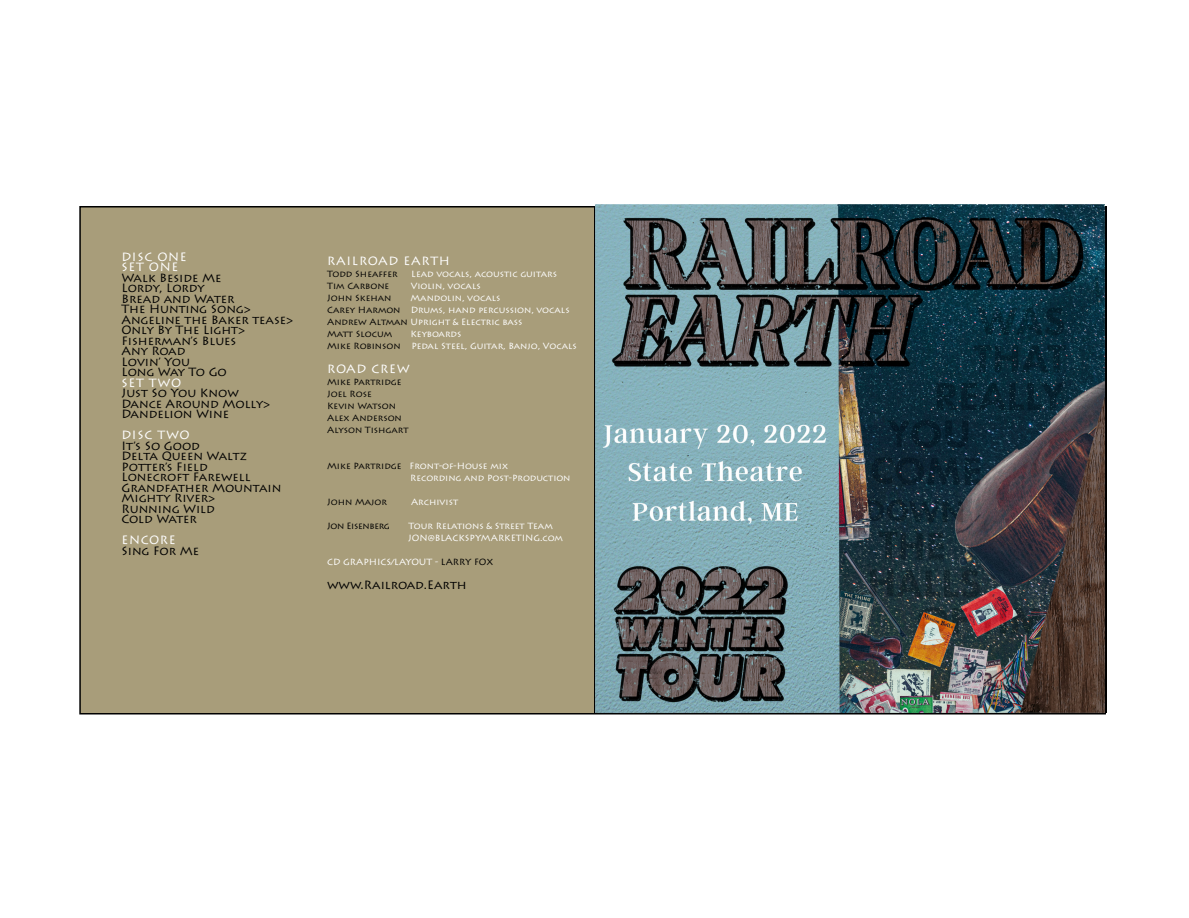
<style>
.page{position:relative;width:1189px;height:918px;background:#fff}
.page>*{position:absolute;margin:0;border:0;box-sizing:border-box;transform-origin:0 0}
.t1{font:12px/10.5px "Lithos Pro";color:#000}
.t2{font:12px/10.5px "Lithos Pro";letter-spacing:.06em;color:#fff}
.t3{font:9px/12px "Lithos Pro";color:#fff}
.t4{font:9px/12px "Lithos Pro";color:#000}
.t5{font:9px "Lithos Pro";letter-spacing:-.035em;color:#000}
.s1{color:#000}
</style>
<div class="page">
<svg style="left:79px;top:204px;width:1028px;height:511px;fill:#a89d7a"></svg>
<h1 class="t2" style="left:121px;top:252px;width:67px">DISC ONE<br>SET ONE</h1>
<h1 class="t1" style="left:121px;top:273px;width:173px">Walk Beside Me<br>Lordy, Lordy<br>Bread and Water<br>The Hunting Song&gt;<br>Angeline the Baker tease&gt;<br>Only By The Light&gt;<br>Fisherman’s Blues<br>Any Road<br>Lovin’ You<br>Long Way To Go</h1>
<h1 class="t2" style="left:121px;top:378px;width:61px">SET TWO</h1>
<h1 class="t1" style="left:121px;top:388px;width:150px">Just So You Know<br>Dance Around Molly&gt;<br>Dandelion Wine</h1>
<h1 class="t2" style="left:121px;top:430px;width:70px">DISC TWO</h1>
<h1 class="t1" style="left:121px;top:441px;width:161px">It’s So Good<br>Delta Queen Waltz<br>Potter’s Field<br>Lonecroft Farewell<br>Grandfather Mountain<br>Mighty River&gt;<br>Running Wild<br>Cold Water</h1>
<h1 class="t2" style="left:121px;top:535px;width:56px">ENCORE</h1>
<h1 class="t1" style="left:121px;top:546px;width:79px">Sing For Me</h1>
<h1 class="t2" style="left:327px;top:256px;width:124px">RAILROAD EARTH</h1>
<p class="t4" style="left:327px;top:268px;width:72px">Todd Sheaffer</p>
<p class="t3" style="left:411px;top:268px;width:147px">Lead vocals, acoustic guitars</p>
<p class="t4" style="left:327px;top:280px;width:64px">Tim Carbone</p>
<p class="t3" style="left:411px;top:280px;width:71px">Violin, vocals</p>
<p class="t4" style="left:327px;top:292px;width:66px">John Skehan</p>
<p class="t3" style="left:327px;top:292px;width:244px;text-indent:83px">Mandolin, vocals<br><span class="s1">Carey Harmon</span> Drums, hand percussion, vocals<br><span class="s1">Andrew Altman</span> Upright &amp; Electric bass<br><span class="s1">Matt Slocum</span></p>
<p class="t3" style="left:327px;top:328px;width:251px;text-indent:83px">Keyboards<br><span class="s1">Mike Robinson</span> Pedal Steel, Guitar, Banjo, Vocals</p>
<h1 class="t2" style="left:327px;top:364px;width:84px">ROAD CREW</h1>
<p class="t4" style="left:327px;top:376px;width:83px">Mike Partridge<br>Joel Rose<br>Kevin Watson<br>Alex Anderson<br>Alyson Tishgart</p>
<p class="t3" style="left:410px;top:460px;width:162px;text-indent:-83px"><span class="s1">Mike Partridge</span> Front-of-House mix<br>Recording and Post-Production</p>
<p class="t4" style="left:327px;top:496px;width:61px">John Major</p>
<p class="t3" style="left:411px;top:496px;width:48px">Archivist</p>
<p class="t5" style="left:327px;top:521px;width:64px">Jon Eisenberg</p>
<p class="t3" style="left:408px;top:520px;width:156px">Tour Relations &amp; Street Team<br>JON@BLACKSPYMARKETING.com</p>
<p class="t3" style="left:327px;top:556px;width:167px">CD GRAPHICS/LAYOUT - <span class="s1">LARRY FOX</span></p>
<h1 class="t1" style="left:327px;top:580px;width:141px">www.Railroad.Earth</h1>
</div>
